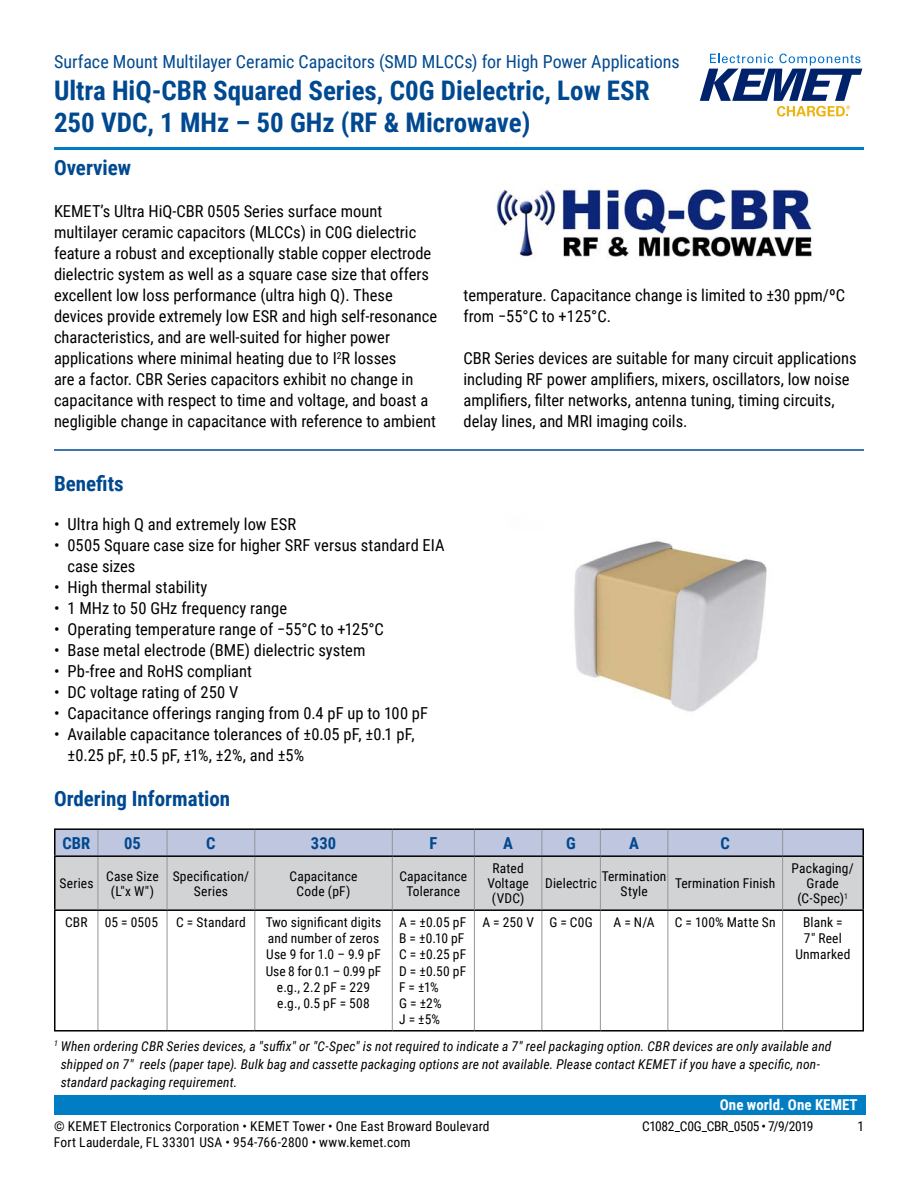
<style>
.page{position:relative;width:918px;height:1188px;background:#fff}
.page>*{position:absolute;margin:0;border:0;box-sizing:border-box;transform-origin:0 0}
.t1{font:700 27px/32.4px "Roboto Condensed";color:#004990}
.t2{font:700 21px "Roboto Condensed";color:#004990}
.t3{font:18px "Roboto Condensed";color:#004990}
.t4{font:16.5px/21px "Roboto Condensed";color:#000}
.t5{font:700 16.5px "Roboto Condensed";letter-spacing:.005em;color:#004990}
.t6{font:700 15px "Roboto Condensed";color:#fff}
.t7{font:13.5px/16.2px "Roboto Condensed";letter-spacing:.015em;color:#000;text-align:center}
.t8{font:italic 13.5px/18px "Roboto Condensed";letter-spacing:.01em;color:#000}
.t9{font:13.5px "Roboto Condensed";letter-spacing:-.025em;color:#000}
</style>
<div class="page">
<svg style="left:700px;top:54px;width:162px;height:63px"></svg>
<hr style="left:54px;top:147px;width:810px;height:3px;background:#007dc3">
<div style="left:54px;top:1095px;width:811px;height:20px;background:#007dc3"></div>
<hr style="left:54px;top:449px;width:810px;height:2px;background:#004990">
<div style="left:56px;top:857px;width:806px;height:52px;background:#d1d3d4"></div>
<div style="left:56px;top:830px;width:806px;height:25px;background:#bfc6e0"></div>
<hr style="left:254px;top:911px;width:1px;height:119px;background:#939598">
<hr style="left:474px;top:911px;width:1px;height:119px;background:#939598">
<hr style="left:600px;top:911px;width:1px;height:119px;background:#939598">
<hr style="left:668px;top:911px;width:1px;height:119px;background:#939598">
<hr style="left:782px;top:911px;width:1px;height:119px;background:#939598">
<hr style="left:54px;top:857px;width:2px;height:52px;background:#000">
<hr style="left:862px;top:857px;width:2px;height:52px;background:#000">
<hr style="left:98px;top:909px;width:69px;height:2px;background:#000">
<hr style="left:392px;top:909px;width:82px;height:2px;background:#000">
<hr style="left:474px;top:909px;width:68px;height:2px;background:#000">
<hr style="left:98px;top:1030px;width:69px;height:2px;background:#000">
<hr style="left:392px;top:1030px;width:82px;height:2px;background:#000">
<hr style="left:474px;top:1030px;width:68px;height:2px;background:#000">
<hr style="left:54px;top:828px;width:44px;height:2px;background:#000">
<hr style="left:54px;top:830px;width:2px;height:25px;background:#000">
<hr style="left:98px;top:828px;width:69px;height:2px;background:#000">
<hr style="left:167px;top:828px;width:88px;height:2px;background:#000">
<hr style="left:255px;top:828px;width:137px;height:2px;background:#000">
<hr style="left:392px;top:828px;width:82px;height:2px;background:#000">
<hr style="left:474px;top:828px;width:68px;height:2px;background:#000">
<hr style="left:542px;top:828px;width:58px;height:2px;background:#000">
<hr style="left:600px;top:828px;width:68px;height:2px;background:#000">
<hr style="left:668px;top:828px;width:115px;height:2px;background:#000">
<hr style="left:783px;top:828px;width:81px;height:2px;background:#000">
<hr style="left:862px;top:830px;width:2px;height:25px;background:#000">
<hr style="left:54px;top:855px;width:44px;height:2px;background:#000">
<hr style="left:98px;top:855px;width:69px;height:2px;background:#000">
<hr style="left:167px;top:855px;width:88px;height:2px;background:#000">
<hr style="left:255px;top:855px;width:137px;height:2px;background:#000">
<hr style="left:392px;top:855px;width:82px;height:2px;background:#000">
<hr style="left:474px;top:855px;width:68px;height:2px;background:#000">
<hr style="left:542px;top:855px;width:58px;height:2px;background:#000">
<hr style="left:600px;top:855px;width:68px;height:2px;background:#000">
<hr style="left:668px;top:855px;width:115px;height:2px;background:#000">
<hr style="left:783px;top:855px;width:81px;height:2px;background:#000">
<hr style="left:54px;top:909px;width:44px;height:2px;background:#000">
<hr style="left:54px;top:911px;width:2px;height:119px;background:#000">
<hr style="left:54px;top:1030px;width:44px;height:2px;background:#000">
<hr style="left:98px;top:911px;width:1px;height:119px;background:#939598">
<hr style="left:167px;top:909px;width:88px;height:2px;background:#000">
<hr style="left:255px;top:909px;width:137px;height:2px;background:#000">
<hr style="left:167px;top:1030px;width:88px;height:2px;background:#000">
<hr style="left:255px;top:1030px;width:137px;height:2px;background:#000">
<hr style="left:167px;top:911px;width:1px;height:119px;background:#939598">
<hr style="left:392px;top:911px;width:1px;height:119px;background:#939598">
<hr style="left:542px;top:909px;width:58px;height:2px;background:#000">
<hr style="left:600px;top:909px;width:68px;height:2px;background:#000">
<hr style="left:668px;top:909px;width:115px;height:2px;background:#000">
<hr style="left:783px;top:909px;width:81px;height:2px;background:#000">
<hr style="left:862px;top:911px;width:2px;height:119px;background:#000">
<hr style="left:542px;top:1030px;width:58px;height:2px;background:#000">
<hr style="left:600px;top:1030px;width:68px;height:2px;background:#000">
<hr style="left:668px;top:1030px;width:115px;height:2px;background:#000">
<hr style="left:783px;top:1030px;width:81px;height:2px;background:#000">
<hr style="left:542px;top:911px;width:1px;height:119px;background:#939598">
<hr style="left:98px;top:857px;width:1px;height:52px;background:#939598">
<hr style="left:167px;top:857px;width:1px;height:52px;background:#939598">
<hr style="left:254px;top:857px;width:1px;height:52px;background:#939598">
<hr style="left:392px;top:857px;width:1px;height:52px;background:#939598">
<hr style="left:474px;top:857px;width:1px;height:52px;background:#939598">
<hr style="left:542px;top:857px;width:1px;height:52px;background:#939598">
<hr style="left:600px;top:857px;width:1px;height:52px;background:#939598">
<hr style="left:668px;top:857px;width:1px;height:52px;background:#939598">
<hr style="left:782px;top:857px;width:1px;height:52px;background:#939598">
<img style="left:491px;top:184px;width:323px;height:74px">
<img style="left:574px;top:541px;width:193px;height:171px">
<p class="t3" style="left:54px;top:48px;width:627px">Surface Mount Multilayer Ceramic Capacitors (SMD MLCCs) for High Power Applications</p>
<h1 class="t1" style="left:54px;top:73px;width:597px">Ultra HiQ-CBR Squared Series, C0G Dielectric, Low ESR<br>250 VDC, 1 MHz – 50 GHz (RF &amp; Microwave)</h1>
<p class="t2" style="left:54px;top:153px;width:79px">Overview</p>
<p class="t4" style="left:54px;top:200px;width:385px">KEMET’s Ultra HiQ-CBR 0505 Series surface mount multilayer ceramic capacitors (MLCCs) in C0G dielectric feature a robust and exceptionally stable copper electrode dielectric system as well as a square case size that offers excellent low loss performance (ultra high Q). These devices provide extremely low ESR and high self-resonance characteristics, and are well-suited for higher power applications where minimal heating due to I<sup>2</sup>R losses<br>are a factor. CBR Series capacitors exhibit no change in capacitance with respect to time and voltage, and boast a negligible change in capacitance with reference to ambient</p>
<p class="t2" style="left:54px;top:469px;width:71px">Benefits</p>
<p class="t4" style="left:54px;top:513px;width:244px">• Ultra high Q and extremely low ESR</p>
<p class="t4" style="left:67px;top:534px;width:379px;text-indent:-13px">• 0505 Square case size for higher SRF versus standard EIA case sizes</p>
<p class="t4" style="left:54px;top:576px;width:155px">• High thermal stability</p>
<p class="t4" style="left:54px;top:597px;width:235px">• 1 MHz to 50 GHz frequency range</p>
<p class="t4" style="left:54px;top:618px;width:332px">• Operating temperature range of −55°C to +125°C</p>
<p class="t4" style="left:54px;top:639px;width:313px">• Base metal electrode (BME) dielectric system</p>
<p class="t4" style="left:54px;top:660px;width:200px">• Pb-free and RoHS compliant</p>
<p class="t4" style="left:54px;top:681px;width:186px">• DC voltage rating of 250 V</p>
<p class="t4" style="left:54px;top:702px;width:376px">• Capacitance offerings ranging from 0.4 pF up to 100 pF</p>
<p class="t4" style="left:67px;top:723px;width:349px;text-indent:-13px">• Available capacitance tolerances of ±0.05 pF, ±0.1 pF, ±0.25 pF, ±0.5 pF, ±1%, ±2%, and ±5%</p>
<p class="t4" style="left:464px;top:284px;width:383px">temperature. Capacitance change is limited to ±30 ppm/ºC from −55°C to +125°C.</p>
<p class="t4" style="left:464px;top:347px;width:395px">CBR Series devices are suitable for many circuit applications including RF power amplifiers, mixers, oscillators, low noise amplifiers, filter networks, antenna tuning, timing circuits, delay lines, and MRI imaging coils.</p>
<p class="t2" style="left:54px;top:784px;width:178px">Ordering Information</p>
<p class="t5" style="left:62px;top:831px;width:30px">CBR</p>
<p class="t5" style="left:124px;top:831px;width:18px">05</p>
<p class="t5" style="left:206px;top:831px;width:11px">C</p>
<p class="t5" style="left:311px;top:831px;width:27px">330</p>
<p class="t5" style="left:429px;top:831px;width:9px">F</p>
<p class="t5" style="left:503px;top:831px;width:11px">A</p>
<p class="t5" style="left:566px;top:831px;width:11px">G</p>
<p class="t5" style="left:629px;top:831px;width:11px">A</p>
<p class="t5" style="left:721px;top:831px;width:11px">C</p>
<p class="t7" style="left:60px;top:875px;width:35px">Series</p>
<p class="t7" style="left:106px;top:868px;width:54px;line-height:15px">Case Size (L"x W")</p>
<p class="t7" style="left:173px;top:868px;width:78px;line-height:15px">Specification/<br>Series</p>
<p class="t7" style="left:290px;top:868px;width:69px;line-height:15px">Capacitance<br>Code (pF)</p>
<p class="t7" style="left:399px;top:868px;width:69px;line-height:15px">Capacitance<br>Tolerance</p>
<p class="t7" style="left:487px;top:860px;width:43px;line-height:15px">Rated<br>Voltage (VDC)</p>
<p class="t7" style="left:545px;top:875px;width:53px">Dielectric</p>
<p class="t7" style="left:602px;top:868px;width:66px;line-height:15px">Termination<br>Style</p>
<p class="t7" style="left:675px;top:875px;width:102px">Termination Finish</p>
<p class="t7" style="left:792px;top:860px;width:64px;line-height:15px">Packaging/<br>Grade (C-Spec)<sup>1</sup></p>
<p class="t7" style="left:65px;top:914px;width:24px">CBR</p>
<p class="t7" style="left:105px;top:914px;width:55px">05 = 0505</p>
<p class="t7" style="left:176px;top:914px;width:71px">C = Standard</p>
<p class="t7" style="left:266px;top:914px;width:117px">Two significant digits and number of zeros<br>Use 9 for 1.0 – 9.9 pF<br>Use 8 for 0.1 – 0.99 pF e.g., 2.2 pF = 229 e.g., 0.5 pF = 508</p>
<p class="t7" style="left:399px;top:914px;width:69px;text-align:left">A = ±0.05 pF<br>B = ±0.10 pF<br>C = ±0.25 pF<br>D = ±0.50 pF<br>F = ±1%<br>G = ±2%<br>J = ±5%</p>
<p class="t7" style="left:482px;top:914px;width:112px">A = 250 V G = C0G</p>
<p class="t7" style="left:613px;top:914px;width:43px">A = N/A</p>
<p class="t7" style="left:675px;top:914px;width:102px">C = 100% Matte Sn</p>
<p class="t7" style="left:795px;top:914px;width:57px">Blank =<br>7" Reel<br>Unmarked</p>
<p class="t8" style="left:61px;top:1036px;width:772px;text-indent:-7px"><sup>1</sup> When ordering CBR Series devices, a "suffix" or "C-Spec" is not required to indicate a 7" reel packaging option. CBR devices are only available and shipped on 7" reels (paper tape). Bulk bag and cassette packaging options are not available. Please contact KEMET if you have a specific, non&shy;standard packaging requirement.</p>
<p class="t6" style="left:720px;top:1094px;width:139px">One world. One KEMET</p>
<p class="t7" style="left:54px;top:1117px;width:437px">© KEMET Electronics Corporation • KEMET Tower • One East Broward Boulevard</p>
<p class="t9" style="left:642px;top:1116px;width:173px">C1082_C0G_CBR_0505 • 7/9/2019</p>
<p class="t7" style="left:857px;top:1117px;width:8px">1</p>
<p class="t7" style="left:54px;top:1133px;width:358px">Fort Lauderdale, FL 33301 USA • 954-766-2800 • www.kemet.com</p>
</div>
